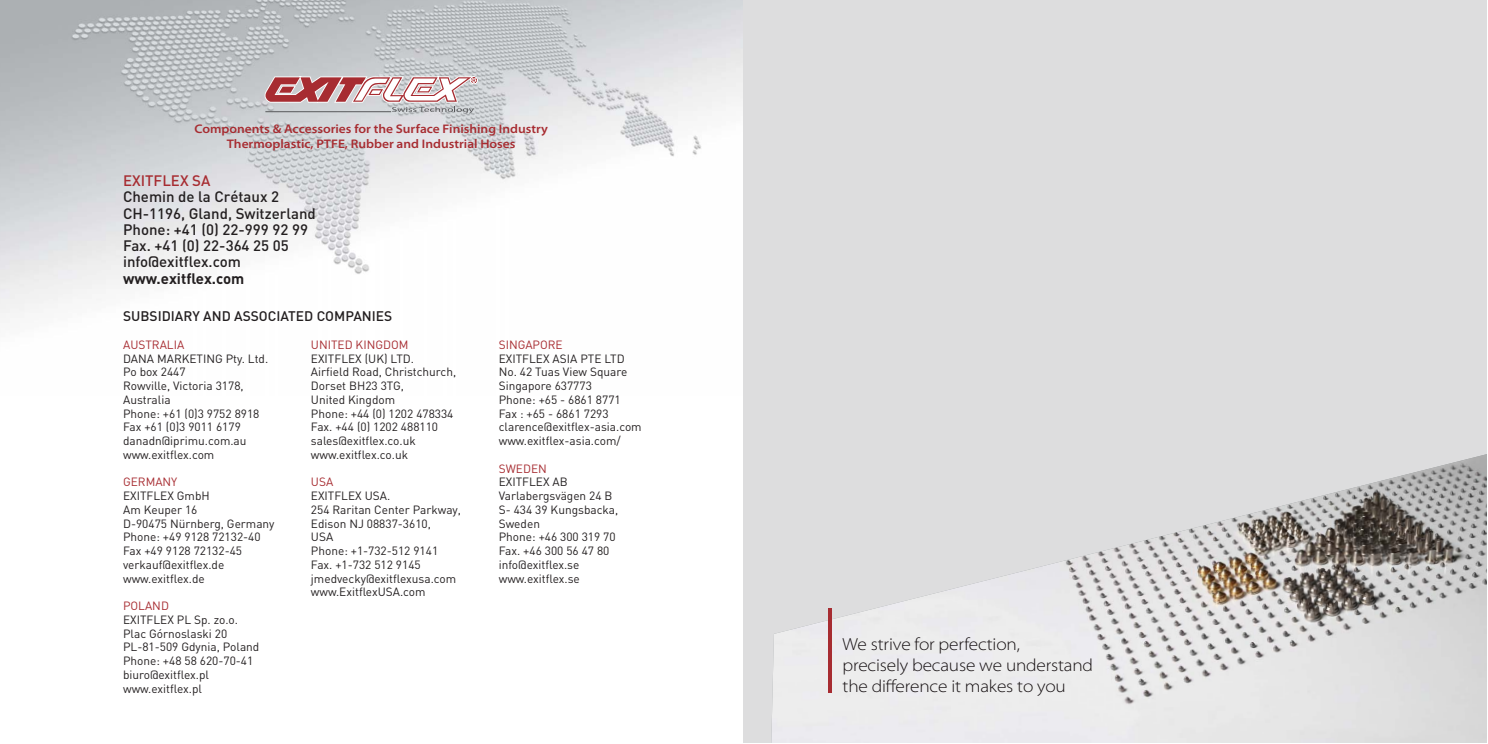
<style>
.page{position:relative;width:1488px;height:744px;background:#fff}
.page>*{position:absolute;margin:0;border:0;box-sizing:border-box;transform-origin:0 0}
.t1{font:300 semi-expanded 17.5px/21px "Myriad Pro";letter-spacing:-.01em;color:#120c0e}
.t2{font:500 15px/16.2px "DIN";color:#231f20}
.t3{font:700 15px "DIN";color:#231f20}
.t4{font:500 15px "DIN";color:#a72c31}
.t5{font:500 13.75px "DIN";color:#231f20}
.t6{font:600 semi-expanded 12.5px/15px "Myriad Pro";color:#a72c31;text-align:center}
.t7{font:11.88px/13.8px "DIN";color:#231f20}
.t8{font:11.88px "DIN";color:#a72c31}
</style>
<div class="page">
<img style="left:0;top:0;width:743px;height:318px">
<svg style="left:264px;top:76px;width:214px;height:37px"></svg>
<hr style="left:265px;top:111px;width:126px;height:1px;background:#58595b">
<div style="left:743px;top:0;width:743px;height:742px;background:#ddddde"></div>
<img style="left:771px;top:454px;width:715px;height:288px">
<hr style="left:828px;top:608px;width:4px;height:85px;background:#a72c31">
<p class="t6" style="left:194px;top:122px;width:355px">Components &amp; Accessories for the Surface Finishing Industry<br>Thermoplastic, PTFE, Rubber and Industrial Hoses</p>
<p class="t4" style="left:123px;top:175px;width:89px">EXITFLEX SA</p>
<p class="t2" style="left:123px;top:190px;width:194px">Chemin de la Crétaux 2<br>CH-1196, Gland, Switzerland<br>Phone: +41 (0) 22-999 92 99<br>Fax. +41 (0) 22-364 25 05 info@exitflex.com</p>
<p class="t3" style="left:123px;top:273px;width:123px">www.exitflex.com</p>
<p class="t5" style="left:123px;top:311px;width:271px">SUBSIDIARY AND ASSOCIATED COMPANIES</p>
<p class="t8" style="left:123px;top:340px;width:63px">AUSTRALIA</p>
<p class="t7" style="left:123px;top:353px;width:147px">DANA MARKETING Pty. Ltd.<br>Po box 2447<br>Rowville, Victoria 3178,<br>Australia<br>Phone: +61 (0)3 9752 8918<br>Fax +61 (0)3 9011 6179 danadn@iprimu.com.au www.exitflex.com</p>
<p class="t8" style="left:123px;top:478px;width:56px">GERMANY</p>
<p class="t7" style="left:123px;top:490px;width:153px">EXITFLEX GmbH<br>Am Keuper 16<br>D-90475 Nürnberg, Germany<br>Phone: +49 9128 72132-40<br>Fax +49 9128 72132-45 verkauf@exitflex.de www.exitflex.de</p>
<p class="t8" style="left:123px;top:601px;width:47px">POLAND</p>
<p class="t7" style="left:123px;top:614px;width:138px">EXITFLEX PL Sp. zo.o.<br>Plac Górnoslaski 20<br>PL-81-509 Gdynia, Poland<br>Phone: +48 58 620-70-41 biuro@exitflex.pl www.exitflex.pl</p>
<p class="t8" style="left:311px;top:340px;width:99px">UNITED KINGDOM</p>
<p class="t7" style="left:311px;top:353px;width:147px">EXITFLEX (UK) LTD.<br>Airfield Road, Christchurch,<br>Dorset BH23 3TG,<br>United Kingdom<br>Phone: +44 (0) 1202 478334<br>Fax. +44 (0) 1202 488110 sales@exitflex.co.uk www.exitflex.co.uk</p>
<p class="t8" style="left:311px;top:478px;width:24px">USA</p>
<p class="t7" style="left:311px;top:490px;width:152px">EXITFLEX USA.<br>254 Raritan Center Parkway,<br>Edison NJ 08837-3610,<br>USA<br>Phone: +1-732-512 9141<br>Fax. +1-732 512 9145 jmedvecky@exitflexusa.com www.ExitflexUSA.com</p>
<p class="t8" style="left:499px;top:340px;width:65px">SINGAPORE</p>
<p class="t7" style="left:499px;top:353px;width:144px">EXITFLEX ASIA PTE LTD<br>No. 42 Tuas View Square<br>Singapore 637773<br>Phone: +65 - 6861 8771<br>Fax : +65 - 6861 7293 clarence@exitflex-asia.com www.exitflex-asia.com/</p>
<p class="t8" style="left:499px;top:464px;width:50px">SWEDEN</p>
<p class="t7" style="left:499px;top:476px;width:121px">EXITFLEX AB<br>Varlabergsvägen 24 B<br>S- 434 39 Kungsbacka,<br>Sweden<br>Phone: +46 300 319 70<br>Fax. +46 300 56 47 80 info@exitflex.se www.exitflex.se</p>
<h1 class="t1" style="left:842px;top:635px;width:252px">We strive for perfection,<br>precisely because we understand the difference it makes to you</h1>
</div>
